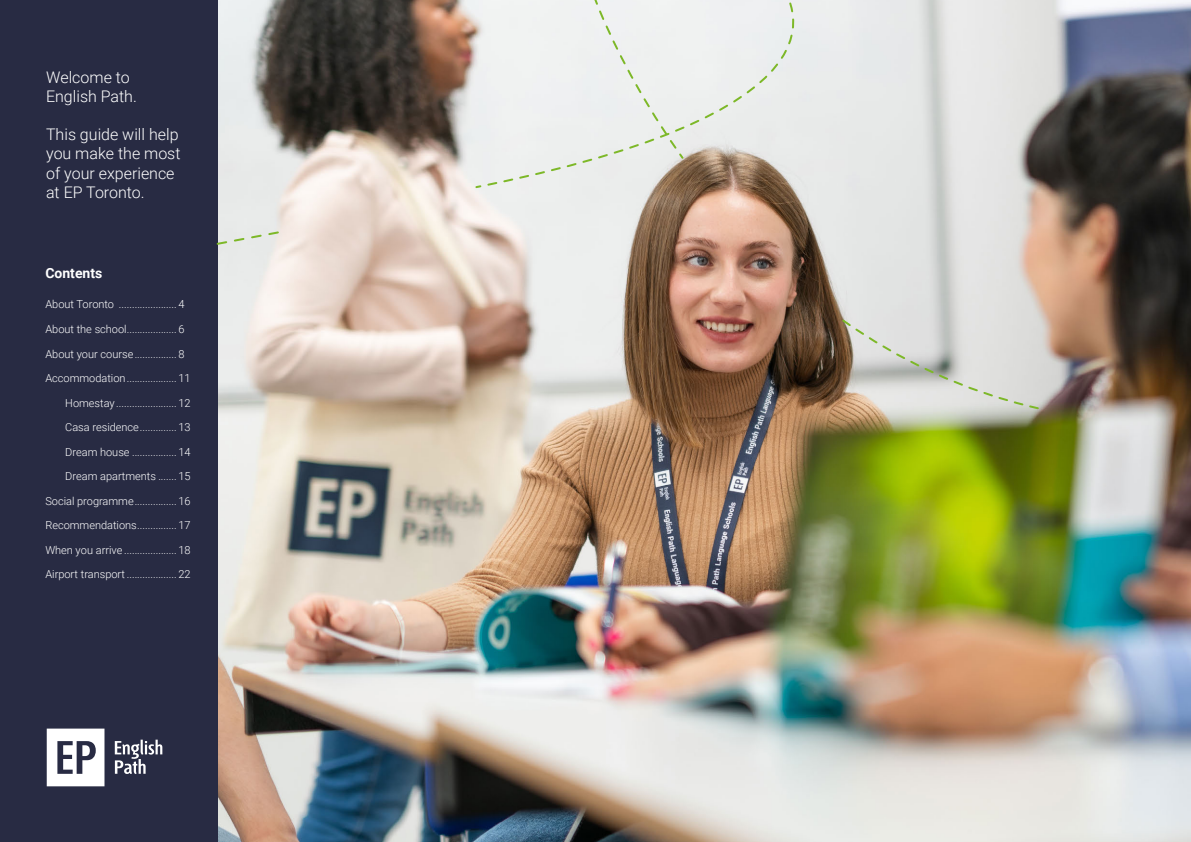
<style>
.page{position:relative;width:1191px;height:842px;background:#fff}
.page>*{position:absolute;margin:0;border:0;box-sizing:border-box;transform-origin:0 0}
.t1{font:300 16px/19.2px "Roboto";color:#fff}
.t2{font:700 14px "Roboto";color:#fff}
.t3{font:300 11px "Roboto";color:#fff}
</style>
<div class="page">
<img style="left:218px;top:0;width:973px;height:842px">
<div style="left:0;top:0;width:218px;height:842px;background:#282b43"></div>
<svg style="left:115px;top:740px;width:47px;height:34px"></svg>
<svg style="left:47px;top:729px;width:57px;height:57px"></svg>
<div style="left:771px;top:0;width:97px;height:187px;background:#e9ebeb"></div>
<svg style="left:474px;top:0;width:297px;height:189px"></svg>
<svg style="left:840px;top:318px;width:200px;height:93px;background:#d2d0ca"></svg>
<svg style="left:216px;top:230px;width:64px;height:16px"></svg>
<h1 class="t1" style="left:46px;top:67px;width:92px">Welcome to<br>English Path.</h1>
<h1 class="t1" style="left:46px;top:124px;width:136px">This guide will help you make the most of your experience at EP Toronto.</h1>
<p class="t2" style="left:45px;top:264px;width:58px">Contents</p>
<p class="t3" style="left:45px;top:297px;width:141px">About Toronto ......................4</p>
<p class="t3" style="left:45px;top:321px;width:141px">About the school...................6</p>
<p class="t3" style="left:45px;top:346px;width:141px">About your course................8</p>
<p class="t3" style="left:45px;top:370px;width:147px">Accommodation................... 11</p>
<p class="t3" style="left:65px;top:395px;width:127px">Homestay ....................... 12</p>
<p class="t3" style="left:65px;top:419px;width:127px">Casa residence.............. 13</p>
<p class="t3" style="left:65px;top:444px;width:127px">Dream house ................. 14</p>
<p class="t3" style="left:65px;top:469px;width:127px">Dream apartments ....... 15</p>
<p class="t3" style="left:45px;top:493px;width:147px">Social programme................ 16</p>
<p class="t3" style="left:45px;top:518px;width:147px">Recommendations............... 17</p>
<p class="t3" style="left:45px;top:542px;width:147px">When you arrive .................... 18</p>
<p class="t3" style="left:45px;top:567px;width:147px">Airport transport................... 22</p>
</div>
